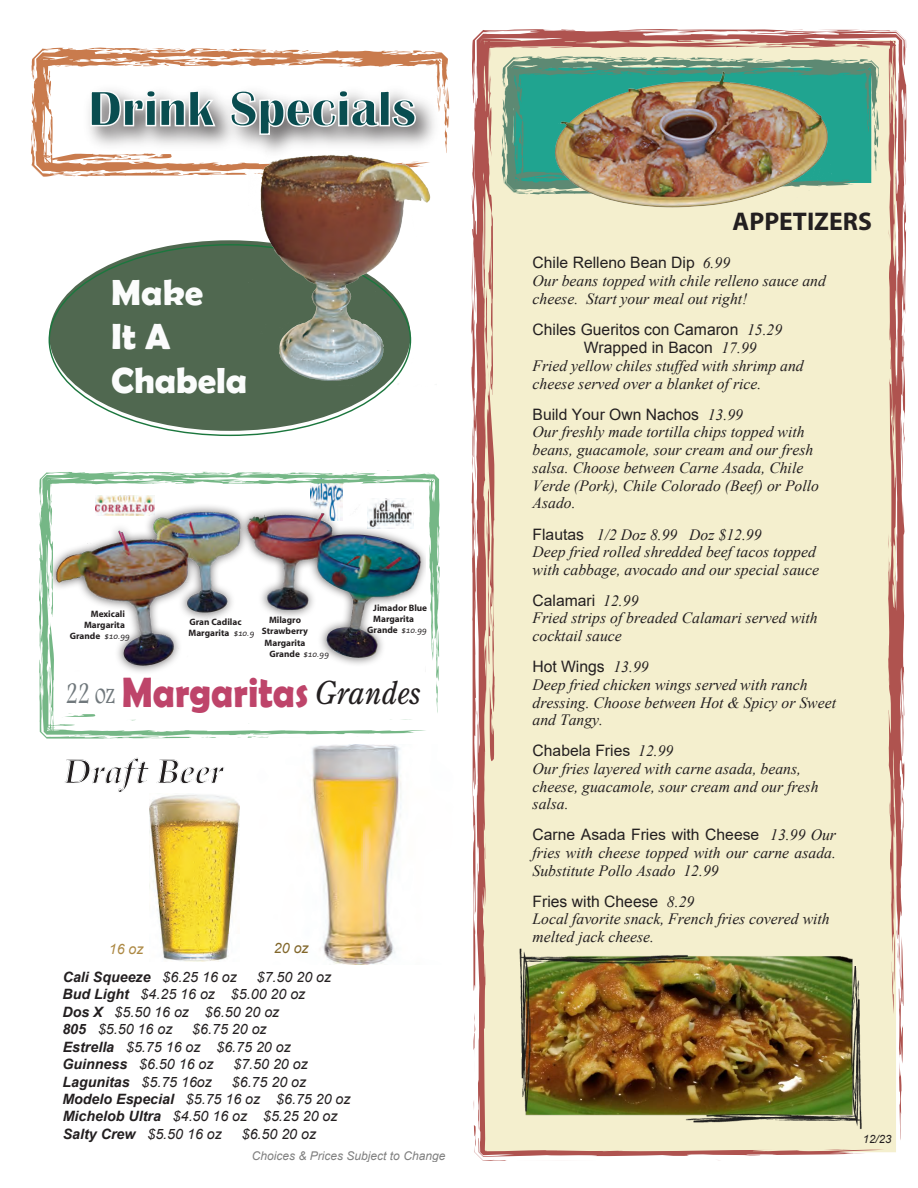
<style>
.page{position:relative;width:918px;height:1188px;background:#fff}
.page>*{position:absolute;margin:0;border:0;box-sizing:border-box;transform-origin:0 0}
.t1{font:700 51.3px "Britannic";color:#094d50}
.t2{font:700 42.6px "Berlin Sans FB Demi";color:#be446a;scale:.89 1}
.t3{font:700 36.45px/43.7px "Berlin Sans FB Demi";color:#fbfcfc}
.t4{font:italic 700 34.2px "Book Antiqua";color:#231f20}
.t5{font:italic 31.65px "Century Old Style Std";color:#231f20;scale:.95 1}
.t6{font:31.05px "Footlight MT Light";color:#70787c;scale:.7 1}
.t7{font:700 25.65px "Myriad";color:#231f20}
.t8{font:italic 15.75px/17.7px "Times New Roman";color:#231f20}
.t9{font:15.75px/18.1px "Arial";color:#231f20}
.t10{font:italic 14.25px/17.4px "Arial";color:#231f20}
.t11{font:italic 700 14.25px "Arial";color:#231f20}
.t12{font:italic 14.25px "Arial";color:#ad8944}
.t13{font:italic 14.25px "Arial";color:#81662a}
.t14{font:italic 12px "Arial";color:#808080}
.t15{font:italic 11.4px "Arial";color:#231f20}
.t16{font:700 9.3px/11.1px "Myriad";color:#231f20}
.s1{font-family:"Corbel";font-weight:400;font-style:italic}
.s2{font-weight:400}
.s3{font-weight:700}
.s4{font-family:"Times New Roman";font-style:italic}
.s5{font-family:"Arial";font-style:normal}
</style>
<div class="page">
<svg style="left:471px;top:29px;width:436px;height:824px;background:#efe4c6"></svg>
<svg style="left:904px;top:704px;width:1px;height:12px"></svg>
<svg style="left:901px;top:419px;width:5px;height:67px"></svg>
<svg style="left:903px;top:314px;width:2px;height:22px"></svg>
<svg style="left:888px;top:533px;width:3px;height:16px"></svg>
<svg style="left:893px;top:436px;width:1px;height:14px"></svg>
<svg style="left:904px;top:249px;width:1px;height:12px"></svg>
<svg style="left:890px;top:349px;width:1px;height:25px"></svg>
<svg style="left:895px;top:172px;width:1px;height:15px"></svg>
<svg style="left:817px;top:30px;width:66px;height:1px"></svg>
<svg style="left:889px;top:225px;width:7px;height:23px"></svg>
<svg style="left:790px;top:29px;width:14px;height:1px"></svg>
<svg style="left:745px;top:31px;width:16px;height:2px"></svg>
<svg style="left:827px;top:39px;width:53px;height:8px"></svg>
<svg style="left:757px;top:43px;width:45px;height:4px"></svg>
<svg style="left:558px;top:29px;width:13px;height:1px"></svg>
<svg style="left:705px;top:41px;width:18px;height:1px"></svg>
<svg style="left:503px;top:31px;width:15px;height:1px"></svg>
<svg style="left:472px;top:81px;width:4px;height:15px"></svg>
<svg style="left:520px;top:47px;width:21px;height:1px"></svg>
<hr style="left:472px;top:427px;width:1px;height:31px;background:#af534f;border-radius:50%">
<svg style="left:472px;top:455px;width:5px;height:398px"></svg>
<svg style="left:485px;top:213px;width:10px;height:553px;background:#ddbca4"></svg>
<svg style="left:484px;top:835px;width:2px;height:18px"></svg>
<svg style="left:494px;top:53px;width:389px;height:149px;background:#92c4a9"></svg>
<svg style="left:866px;top:107px;width:13px;height:64px"></svg>
<svg style="left:755px;top:59px;width:21px;height:1px"></svg>
<svg style="left:607px;top:57px;width:29px;height:2px"></svg>
<svg style="left:503px;top:80px;width:3px;height:5px"></svg>
<svg style="left:521px;top:74px;width:10px;height:6px"></svg>
<svg style="left:503px;top:99px;width:43px;height:96px;background:#4ba18b"></svg>
<svg style="left:836px;top:180px;width:14px;height:2px"></svg>
<img style="left:546px;top:60px;width:290px;height:157px">
<img style="left:311px;top:744px;width:90px;height:221px">
<img style="left:150px;top:794px;width:89px;height:168px">
<div style="left:49px;top:240px;width:361px;height:191px;background:#506850;border-radius:50%"></div>
<svg style="left:31px;top:47px;width:417px;height:119px"></svg>
<svg style="left:301px;top:50px;width:22px;height:4px"></svg>
<svg style="left:267px;top:50px;width:7px;height:3px"></svg>
<svg style="left:338px;top:58px;width:20px;height:9px"></svg>
<svg style="left:278px;top:63px;width:11px;height:2px"></svg>
<svg style="left:190px;top:58px;width:35px;height:3px"></svg>
<svg style="left:238px;top:59px;width:7px;height:7px"></svg>
<svg style="left:143px;top:48px;width:30px;height:2px"></svg>
<svg style="left:122px;top:50px;width:11px;height:4px"></svg>
<svg style="left:155px;top:58px;width:17px;height:8px"></svg>
<svg style="left:132px;top:62px;width:15px;height:4px"></svg>
<svg style="left:49px;top:49px;width:10px;height:2px"></svg>
<svg style="left:32px;top:72px;width:3px;height:5px"></svg>
<svg style="left:50px;top:66px;width:11px;height:6px"></svg>
<svg style="left:32px;top:92px;width:215px;height:85px"></svg>
<img style="left:75px;top:70px;width:374px;height:100px">
<img style="left:249px;top:151px;width:187px;height:236px">
<svg style="left:39px;top:471px;width:401px;height:265px"></svg>
<svg style="left:431px;top:625px;width:8px;height:89px"></svg>
<svg style="left:425px;top:472px;width:11px;height:13px"></svg>
<svg style="left:348px;top:472px;width:15px;height:1px"></svg>
<svg style="left:298px;top:471px;width:8px;height:3px"></svg>
<svg style="left:196px;top:471px;width:17px;height:2px"></svg>
<svg style="left:161px;top:471px;width:19px;height:2px"></svg>
<svg style="left:40px;top:486px;width:2px;height:6px"></svg>
<svg style="left:58px;top:473px;width:13px;height:1px"></svg>
<svg style="left:248px;top:736px;width:21px;height:2px"></svg>
<svg style="left:39px;top:512px;width:187px;height:227px"></svg>
<svg style="left:399px;top:719px;width:14px;height:1px"></svg>
<img style="left:54px;top:497px;width:372px;height:191px">
<img style="left:473px;top:853px;width:431px;height:308px">
<h1 class="t1" style="left:88px;top:80px;width:330px">Drink Specials</h1>
<h3 class="t3" style="left:111px;top:270px;width:138px">Make<br>It A<br>Chabela</h3>
<p class="t16" style="left:91px;top:609px;width:36px">Mexicali</p>
<p class="t16" style="left:84px;top:620px;width:42px">Margarita</p>
<p class="t16" style="left:70px;top:631px;width:62px">Grande <span class="s1">$10.99</span></p>
<p class="t16" style="left:189px;top:617px;width:67px">Gran Cadilac<br>Margarita <span class="s1">$10.9</span></p>
<p class="t16" style="left:269px;top:615px;width:34px">Milagro</p>
<p class="t16" style="left:262px;top:626px;width:48px">Strawberry</p>
<p class="t16" style="left:265px;top:637px;width:42px">Margarita</p>
<p class="t16" style="left:269px;top:648px;width:61px">Grande <span class="s1">$10.99</span></p>
<p class="t16" style="left:373px;top:602px;width:55px">Jimador Blue</p>
<p class="t16" style="left:373px;top:613px;width:42px">Margarita</p>
<p class="t16" style="left:367px;top:624px;width:61px">Grande <span class="s1">$10.99</span></p>
<h3 class="t6" style="left:66px;top:675px;width:72px">22 oz</h3>
<h2 class="t2" style="left:122px;top:667px;width:212px">Margaritas</h2>
<h3 class="t5" style="left:315px;top:673px;width:113px">Grandes</h3>
<h3 class="t4" style="left:65px;top:748px;width:160px">Draft Beer</h3>
<p class="t12" style="left:109px;top:939px;width:36px">16 oz</p>
<p class="t13" style="left:274px;top:939px;width:36px">20 oz</p>
<p class="t11" style="left:63px;top:968px;width:176px">Cali Squeeze <span class="s2">$6.25 16 oz</span></p>
<p class="t10" style="left:62px;top:969px;width:270px;text-indent:194px">$7.50 20 oz<br><span class="s3">Bud Light</span> $4.25 16 oz $5.00 20 oz<br><span class="s3">Dos X</span> $5.50 16 oz $6.50 20 oz<br><span class="s3">805</span> $5.50 16 oz</p>
<p class="t10" style="left:62px;top:1021px;width:230px;text-indent:130px">$6.75 20 oz<br><span class="s3">Estrella</span> $5.75 16 oz $6.75 20 oz<br><span class="s3">Guinness</span> $6.50 16 oz</p>
<p class="t10" style="left:233px;top:1056px;width:76px">$7.50 20 oz</p>
<p class="t10" style="left:62px;top:1073px;width:290px;text-indent:169px">$6.75 20 oz<br><span class="s3">Modelo Especial</span> $5.75 16 oz $6.75 20 oz<br><span class="s3">Michelob Ultra</span> $4.50 16 oz $5.25 20 oz<br><span class="s3">Salty Crew</span> $5.50 16 oz</p>
<p class="t11" style="left:62px;top:1072px;width:151px">Lagunitas <span class="s2">$5.75 16oz</span></p>
<p class="t10" style="left:242px;top:1125px;width:76px">$6.50 20 oz</p>
<p class="t14" style="left:252px;top:1148px;width:195px">Choices &amp; Prices Subject to Change</p>
<h3 class="t7" style="left:733px;top:208px;width:141px">APPETIZERS</h3>
<p class="t9" style="left:533px;top:254px;width:199px">Chile Relleno Bean Dip <span class="s4">6.99</span></p>
<p class="t8" style="left:533px;top:272px;width:295px">Our beans topped with chile relleno sauce and cheese. Start your meal out right!</p>
<p class="t9" style="left:584px;top:321px;width:200px;text-indent:-51px">Chiles Gueritos con Camaron <span class="s4">15.29<br></span>Wrapped in Bacon <span class="s4">17.99</span></p>
<p class="t8" style="left:533px;top:356px;width:273px">Fried yellow chiles stuffed with shrimp and cheese served over a blanket of rice.</p>
<p class="t9" style="left:533px;top:405px;width:212px">Build Your Own Nachos <span class="s4">13.99</span></p>
<p class="t8" style="left:533px;top:423px;width:288px">Our freshly made tortilla chips topped with beans, guacamole, sour cream and our fresh salsa. Choose between Carne Asada, Chile Verde (Pork), Chile Colorado (Beef) or Pollo Asado.</p>
<p class="t8" style="left:533px;top:525px;width:288px"><span class="s5">Flautas</span> 1/2 Doz 8.99 Doz $12.99<br>Deep fried rolled shredded beef tacos topped with cabbage, avocado and our special sauce</p>
<p class="t9" style="left:533px;top:591px;width:108px">Calamari <span class="s4">12.99</span></p>
<p class="t8" style="left:533px;top:609px;width:287px">Fried strips of breaded Calamari served with cocktail sauce</p>
<p class="t9" style="left:533px;top:658px;width:118px">Hot Wings <span class="s4">13.99</span></p>
<p class="t8" style="left:533px;top:675px;width:305px">Deep fried chicken wings served with ranch dressing. Choose between Hot &amp; Spicy or Sweet and Tangy.</p>
<p class="t9" style="left:533px;top:742px;width:142px">Chabela Fries <span class="s4">12.99</span></p>
<p class="t8" style="left:533px;top:759px;width:288px">Our fries layered with carne asada, beans, cheese, guacamole, sour cream and our fresh salsa.</p>
<p class="t9" style="left:533px;top:826px;width:305px">Carne Asada Fries with Cheese <span class="s4">13.99 Our</span></p>
<p class="t8" style="left:533px;top:843px;width:305px">fries with cheese topped with our carne asada.<br>Substitute Pollo Asado 12.99</p>
<p class="t9" style="left:533px;top:892px;width:163px">Fries with Cheese <span class="s4">8.29</span></p>
<p class="t8" style="left:533px;top:910px;width:299px">Local favorite snack, French fries covered with melted jack cheese.</p>
<p class="t15" style="left:863px;top:1131px;width:30px">12/23</p>
</div>
